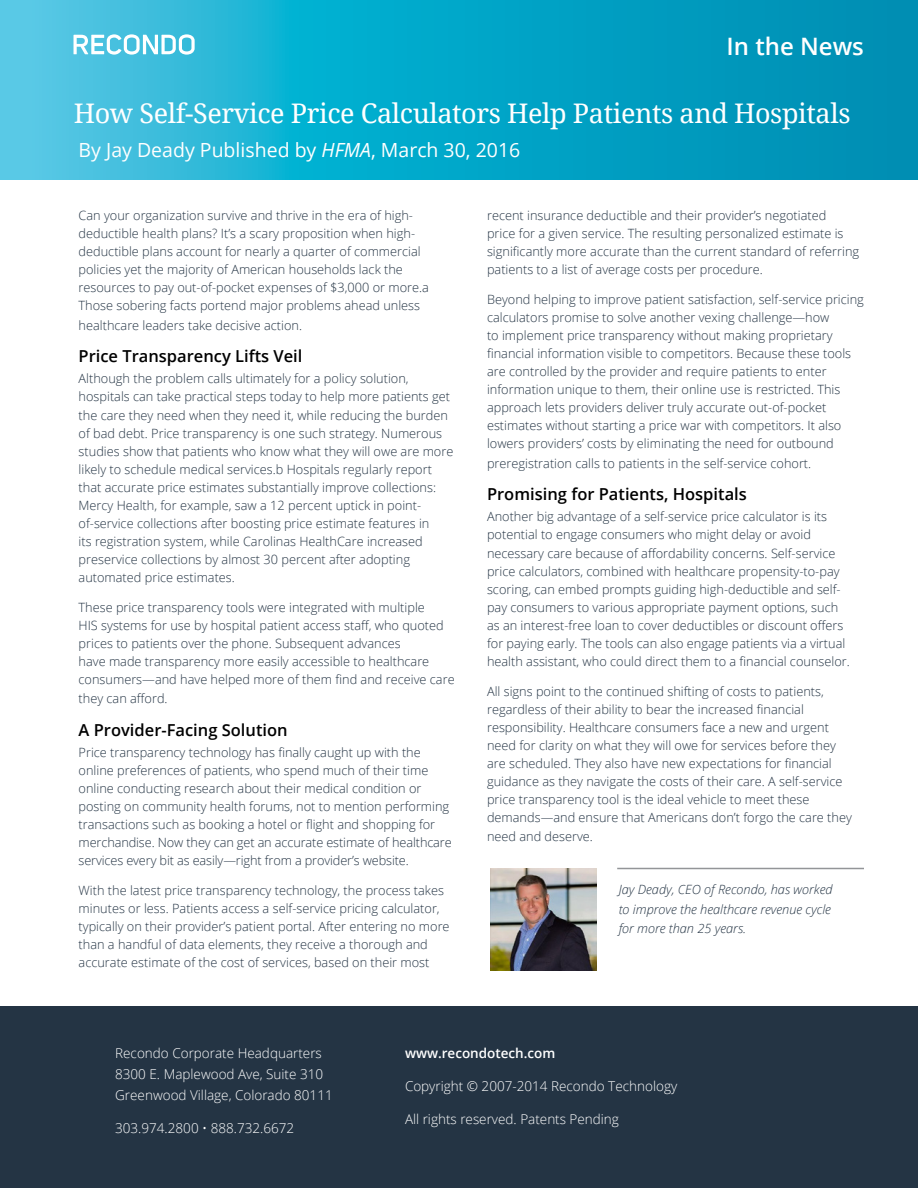
<style>
.page{position:relative;width:918px;height:1188px;background:#fff}
.page>*{position:absolute;margin:0;border:0;box-sizing:border-box;transform-origin:0 0}
.t1{font:27px "Noto Serif";letter-spacing:-.015em;color:#fff}
.t2{font:600 24px "Open Sans";color:#fff}
.t3{font:19.5px "Open Sans";color:#fff}
.t4{font:600 16.5px "Open Sans";color:#000}
.t5{font:300 13.5px/21px "Open Sans";color:#fff}
.t6{font:600 13.5px "Open Sans";color:#fff}
.t7{font:300 12.75px/18px "Open Sans";color:#243444}
.t8{font:italic 300 12.75px/19.5px "Open Sans";color:#243444;text-align:justify}
.s1{font-style:italic}
</style>
<div class="page">
<svg style="left:0;top:0;width:918px;height:179px;background:#12a8ca"></svg>
<svg style="left:74px;top:34px;width:121px;height:21px"></svg>
<div style="left:0;top:1007px;width:918px;height:181px;background:#243444"></div>
<img style="left:490px;top:869px;width:106px;height:102px">
<hr style="left:617px;top:868px;width:247px;height:1px;background:#939598">
<h2 class="t2" style="left:727px;top:30px;width:139px">In the News</h2>
<h1 class="t1" style="left:74px;top:95px;width:778px">How Self-Service Price Calculators Help Patients and Hospitals</h1>
<h3 class="t3" style="left:79px;top:137px;width:443px">By Jay Deady Published by <span class="s1">HFMA</span>, March 30, 2016</h3>
<p class="t7" style="left:79px;top:206px;width:352px">Can your organization survive and thrive in the era of high&shy;deductible health plans? It’s a scary proposition when high&shy;deductible plans account for nearly a quarter of commercial policies yet the majority of American households lack the resources to pay out-of-pocket expenses of $3,000 or more.a Those sobering facts portend major problems ahead unless</p>
<p class="t7" style="left:79px;top:316px;width:225px">healthcare leaders take decisive action.</p>
<p class="t4" style="left:79px;top:345px;width:225px">Price Transparency Lifts Veil</p>
<p class="t7" style="left:79px;top:370px;width:376px">Although the problem calls ultimately for a policy solution, hospitals can take practical steps today to help more patients get the care they need when they need it, while reducing the burden of bad debt. Price transparency is one such strategy. Numerous studies show that patients who know what they will owe are more likely to schedule medical services.b Hospitals regularly report that accurate price estimates substantially improve collections:<br>Mercy Health, for example, saw a 12 percent uptick in point&shy;of-service collections after boosting price estimate features in<br>its registration system, while Carolinas HealthCare increased preservice collections by almost 30 percent after adopting automated price estimates.</p>
<p class="t7" style="left:79px;top:598px;width:378px">These price transparency tools were integrated with multiple<br>HIS systems for use by hospital patient access staff, who quoted prices to patients over the phone. Subsequent advances<br>have made transparency more easily accessible to healthcare consumers—and have helped more of them find and receive care</p>
<p class="t7" style="left:79px;top:689px;width:91px">they can afford.</p>
<p class="t4" style="left:79px;top:718px;width:211px">A Provider-Facing Solution</p>
<p class="t7" style="left:79px;top:743px;width:375px">Price transparency technology has finally caught up with the online preferences of patients, who spend much of their time online conducting research about their medical condition or posting on community health forums, not to mention performing transactions such as booking a hotel or flight and shopping for merchandise. Now they can get an accurate estimate of healthcare services every bit as easily—right from a provider’s website.</p>
<p class="t7" style="left:79px;top:881px;width:373px">With the latest price transparency technology, the process takes minutes or less. Patients access a self-service pricing calculator, typically on their provider’s patient portal. After entering no more than a handful of data elements, they receive a thorough and accurate estimate of the cost of services, based on their most</p>
<p class="t7" style="left:487px;top:206px;width:374px">recent insurance deductible and their provider’s negotiated<br>price for a given service. The resulting personalized estimate is significantly more accurate than the current standard of referring patients to a list of average costs per procedure.</p>
<p class="t7" style="left:487px;top:290px;width:378px">Beyond helping to improve patient satisfaction, self-service pricing calculators promise to solve another vexing challenge—how<br>to implement price transparency without making proprietary financial information visible to competitors. Because these tools are controlled by the provider and require patients to enter information unique to them, their online use is restricted. This approach lets providers deliver truly accurate out-of-pocket estimates without starting a price war with competitors. It also lowers providers’ costs by eliminating the need for outbound</p>
<p class="t7" style="left:487px;top:454px;width:326px">preregistration calls to patients in the self-service cohort.</p>
<p class="t4" style="left:487px;top:483px;width:261px">Promising for Patients, Hospitals</p>
<p class="t7" style="left:487px;top:508px;width:364px">Another big advantage of a self-service price calculator is its potential to engage consumers who might delay or avoid necessary care because of affordability concerns. Self-service price calculators, combined with healthcare propensity-to-pay scoring, can embed prompts guiding high-deductible and self&shy;pay consumers to various appropriate payment options, such as an interest-free loan to cover deductibles or discount offers for paying early. The tools can also engage patients via a virtual health assistant, who could direct them to a financial counselor.</p>
<p class="t7" style="left:487px;top:682px;width:366px">All signs point to the continued shifting of costs to patients, regardless of their ability to bear the increased financial responsibility. Healthcare consumers face a new and urgent need for clarity on what they will owe for services before they are scheduled. They also have new expectations for financial guidance as they navigate the costs of their care. A self-service price transparency tool is the ideal vehicle to meet these demands—and ensure that Americans don’t forgo the care they</p>
<p class="t7" style="left:487px;top:827px;width:107px">need and deserve.</p>
<p class="t8" style="left:619px;top:879px;width:215px">Jay Deady, CEO of Recondo, has worked to improve the healthcare revenue cycle for more than 25 years.</p>
<p class="t5" style="left:115px;top:1042px;width:219px">Recondo Corporate Headquarters<br>8300 E. Maplewood Ave, Suite 310<br>Greenwood Village, Colorado 80111</p>
<p class="t5" style="left:115px;top:1117px;width:181px">303.974.2800 • 888.732.6672</p>
<p class="t6" style="left:405px;top:1043px;width:152px">www.recondotech.com</p>
<p class="t5" style="left:405px;top:1075px;width:274px">Copyright © 2007-2014 Recondo Technology</p>
<p class="t5" style="left:405px;top:1108px;width:216px">All rights reserved. Patents Pending</p>
</div>
